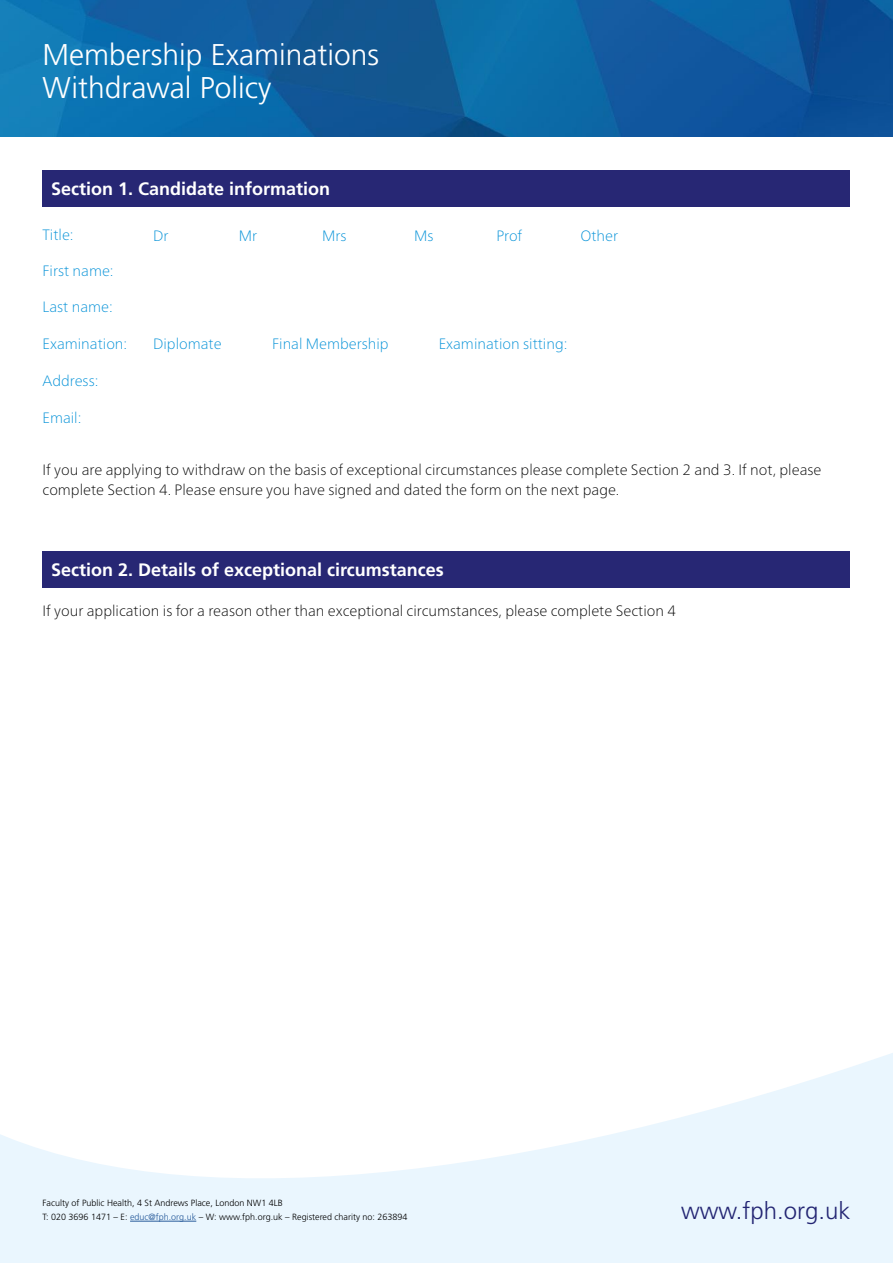
<style>
.page{position:relative;width:893px;height:1263px;background:#fff}
.page>*{position:absolute;margin:0;border:0;box-sizing:border-box;transform-origin:0 0}
.t1{font:300 30px "Frutiger";color:#fff}
.t2{font:300 24px "Frutiger";color:#272774}
.t3{font:700 18px "Frutiger";color:#fff}
.t4{font:100 15px/19.5px "Frutiger Neue LTW1 G";color:#000}
.t5{font:100 15px "Frutiger Neue LTW1 G";color:#0090d7}
.t6{font:300 9px "Frutiger CE";color:#000}
.s1{color:#275b9b}
</style>
<div class="page">
<img style="left:0;top:0;width:893px;height:136px">
<svg style="left:0;top:1053px;width:893px;height:210px;fill:#eaf6fe"></svg>
<hr style="left:130px;top:1221px;width:66px;height:1px;background:#275b9b">
<div style="left:43px;top:170px;width:807px;height:37px;background:#272774"></div>
<div style="left:43px;top:551px;width:807px;height:37px;background:#272774"></div>
<p class="t1" style="left:43px;top:38px;width:338px">Membership Examinations</p>
<p class="t1" style="left:43px;top:71px;width:231px">Withdrawal Policy</p>
<p class="t3" style="left:51px;top:178px;width:281px">Section 1. Candidate information</p>
<p class="t5" style="left:43px;top:223px;width:33px">Title:</p>
<p class="t5" style="left:153px;top:225px;width:17px">Dr</p>
<p class="t5" style="left:239px;top:225px;width:20px">Mr</p>
<p class="t5" style="left:322px;top:225px;width:26px">Mrs</p>
<p class="t5" style="left:414px;top:225px;width:21px">Ms</p>
<p class="t5" style="left:496px;top:225px;width:27px">Prof</p>
<p class="t5" style="left:580px;top:225px;width:39px">Other</p>
<p class="t5" style="left:43px;top:260px;width:73px">First name:</p>
<p class="t5" style="left:43px;top:296px;width:72px">Last name:</p>
<p class="t5" style="left:43px;top:333px;width:86px">Examination:</p>
<p class="t5" style="left:153px;top:333px;width:70px">Diplomate</p>
<p class="t5" style="left:272px;top:333px;width:118px">Final Membership</p>
<p class="t5" style="left:43px;top:370px;width:57px">Address:</p>
<p class="t5" style="left:43px;top:406px;width:41px">Email:</p>
<p class="t5" style="left:439px;top:333px;width:130px">Examination sitting:</p>
<p class="t4" style="left:43px;top:459px;width:780px">If you are applying to withdraw on the basis of exceptional circumstances please complete Section 2 and 3. If not, please complete Section 4. Please ensure you have signed and dated the form on the next page.</p>
<p class="t3" style="left:51px;top:559px;width:394px">Section 2. Details of exceptional circumstances</p>
<p class="t4" style="left:43px;top:600px;width:635px">If your application is for a reason other than exceptional circumstances, please complete Section 4</p>
<p class="t6" style="left:43px;top:1198px;width:242px">Faculty of Public Health, 4 St Andrews Place, London NW1 4LB</p>
<p class="t6" style="left:43px;top:1212px;width:367px">T: 020 3696 1471 – E: <span class="s1">educ@fph.org.uk</span> – W: www.fph.org.uk – Registered charity no: 263894</p>
<h2 class="t2" style="left:681px;top:1197px;width:171px">www.fph.org.uk</h2>
</div>
